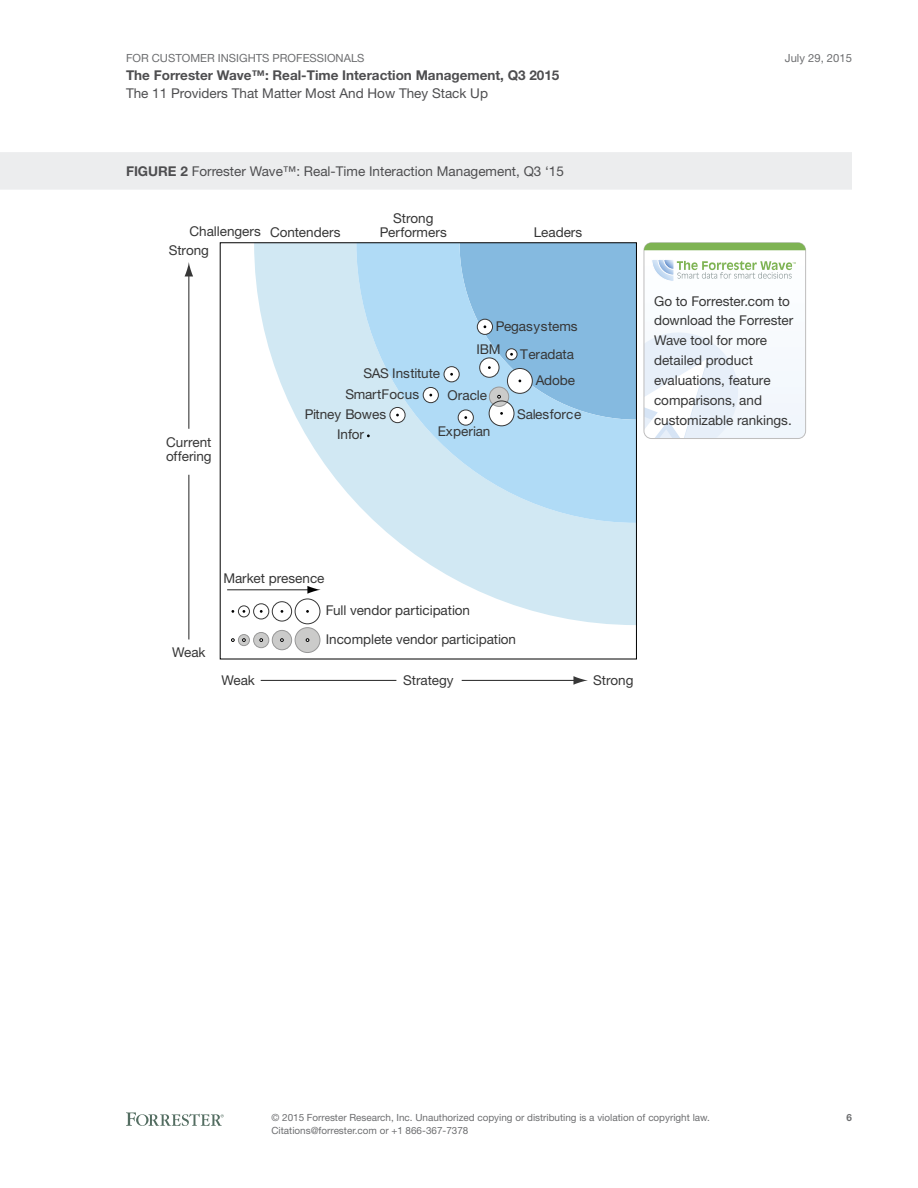
<style>
.page{position:relative;width:918px;height:1188px;background:#fff}
.page>*{position:absolute;margin:0;border:0;box-sizing:border-box;transform-origin:0 0}
.t1{font:13.5px/19.8px "Helvetica Neue LT Std";letter-spacing:-.005em;color:#363636}
.t2{font:13.5px "Helvetica Neue LT Std";color:#4e4e50}
.t3{font:700 13.5px "Helvetica Neue LT Std";color:#4e4e50}
.t4{font:11.25px "Helvetica Neue LT Std";color:#6d6e70}
.t5{font:9.9px/12.8px "Helvetica Neue LT Std";color:#6d6e70}
.t6{font:700 9.9px "Helvetica Neue LT Std";color:#6d6e70}
.s1{font-weight:700}
</style>
<div class="page">
<svg style="left:126px;top:1112px;width:98px;height:14px"></svg>
<div style="left:0;top:152px;width:852px;height:38px;background:#ecedee"></div>
<svg style="left:254px;top:244px;width:381px;height:381px;fill:#d1e8f3"></svg>
<svg style="left:356px;top:244px;width:279px;height:279px;background:#bcdff4"></svg>
<hr style="left:261px;top:680px;width:135px;height:1px;background:#373737">
<hr style="left:462px;top:680px;width:114px;height:1px;background:#373737">
<svg style="left:573px;top:676px;width:15px;height:9px"></svg>
<hr style="left:188px;top:475px;width:1px;height:164px;background:#373737">
<hr style="left:188px;top:274px;width:1px;height:155px;background:#373737">
<svg style="left:185px;top:262px;width:8px;height:14px"></svg>
<svg style="left:644px;top:243px;width:162px;height:196px"></svg>
<svg style="left:489px;top:401px;width:25px;height:25px"></svg>
<hr style="left:227px;top:589px;width:83px;height:1px;background:#373737">
<svg style="left:307px;top:586px;width:14px;height:8px"></svg>
<div style="left:238px;top:606px;width:12px;height:11px;border:1px solid #373737;border-radius:50%"></div>
<div style="left:254px;top:604px;width:15px;height:15px;background:#fff;border-radius:50%"></div>
<div style="left:253px;top:604px;width:16px;height:15px;border:1px solid #373737;border-radius:50%"></div>
<div style="left:272px;top:602px;width:20px;height:19px;background:#fff;border-radius:50%"></div>
<div style="left:272px;top:601px;width:20px;height:20px;border:1px solid #373737;border-radius:50%"></div>
<div style="left:295px;top:599px;width:25px;height:25px;background:#fff;border-radius:50%"></div>
<div style="left:295px;top:599px;width:25px;height:25px;border:1px solid #373737;border-radius:50%"></div>
<svg style="left:231px;top:638px;width:4px;height:4px"></svg>
<div style="left:238px;top:635px;width:11px;height:11px;background:#cbcbca;border-radius:50%"></div>
<div style="left:238px;top:634px;width:12px;height:12px;border:1px solid #979797;border-radius:50%"></div>
<svg style="left:242px;top:638px;width:4px;height:4px"></svg>
<svg style="left:254px;top:632px;width:15px;height:16px"></svg>
<div style="left:253px;top:632px;width:16px;height:16px;border:1px solid #979797;border-radius:50%"></div>
<div style="left:272px;top:630px;width:20px;height:20px;background:#cbcbca;border-radius:50%"></div>
<div style="left:272px;top:630px;width:20px;height:20px;border:1px solid #979797;border-radius:50%"></div>
<svg style="left:280px;top:638px;width:4px;height:4px"></svg>
<div style="left:295px;top:628px;width:25px;height:25px;background:#cbcbca;border-radius:50%"></div>
<div style="left:295px;top:627px;width:25px;height:26px;border:1px solid #979797;border-radius:50%"></div>
<svg style="left:306px;top:638px;width:3px;height:4px"></svg>
<svg style="left:390px;top:407px;width:15px;height:16px"></svg>
<div style="left:390px;top:407px;width:15px;height:16px;border:1px solid #373737;border-radius:50%"></div>
<svg style="left:423px;top:387px;width:15px;height:16px"></svg>
<div style="left:423px;top:387px;width:16px;height:16px;border:1px solid #373737;border-radius:50%"></div>
<div style="left:444px;top:367px;width:15px;height:15px;background:#fff;border-radius:50%"></div>
<div style="left:444px;top:366px;width:15px;height:16px;border:1px solid #373737;border-radius:50%"></div>
<div style="left:458px;top:410px;width:15px;height:15px;background:#fff;border-radius:50%"></div>
<div style="left:458px;top:410px;width:16px;height:15px;border:1px solid #373737;border-radius:50%"></div>
<div style="left:489px;top:401px;width:25px;height:25px;border:1px solid #373737;border-radius:50%"></div>
<svg style="left:460px;top:243px;width:176px;height:177px;background:#90c0e2"></svg>
<p class="t4" style="left:126px;top:51px;width:240px">For Customer Insights Professionals</p>
<p class="t3" style="left:126px;top:67px;width:435px">The Forrester Wave™: Real-Time Interaction Management, Q3 2015</p>
<p class="t2" style="left:126px;top:85px;width:364px">The 11 Providers That M atter M ost And H ow They Stack Up</p>
<p class="t2" style="left:126px;top:163px;width:439px"><span class="s1">FIGURE 2</span> Forrester Wave™: Real-Time Interaction M anagement, Q3 ‘15</p>
<p class="t1" style="left:189px;top:221px;width:73px">Challengers</p>
<p class="t1" style="left:169px;top:240px;width:42px">Strong</p>
<p class="t1" style="left:380px;top:211px;width:68px;line-height:13.8px;text-align:center">Strong<br>Performers</p>
<p class="t1" style="left:270px;top:222px;width:72px">Contenders</p>
<p class="t1" style="left:534px;top:222px;width:50px">Leaders</p>
<p class="t1" style="left:166px;top:435px;width:47px;line-height:13.8px">Current offering</p>
<p class="t1" style="left:496px;top:316px;width:83px">Pegasystems</p>
<p class="t1" style="left:345px;top:362px;width:96px;line-height:21px;text-indent:18px">SAS Institute<br>SmartFocus</p>
<p class="t1" style="left:476px;top:340px;width:26px">IBM</p>
<p class="t1" style="left:448px;top:385px;width:41px">Oracle</p>
<p class="t1" style="left:520px;top:344px;width:55px">Teradata</p>
<p class="t1" style="left:536px;top:371px;width:41px">Adobe</p>
<p class="t1" style="left:305px;top:404px;width:83px">Pitney Bowes</p>
<p class="t1" style="left:517px;top:404px;width:66px">Salesforce</p>
<p class="t1" style="left:337px;top:424px;width:28px">Infor</p>
<p class="t1" style="left:438px;top:422px;width:54px">Experian</p>
<p class="t4" style="left:785px;top:51px;width:69px">July 29, 2015</p>
<p class="t1" style="left:654px;top:291px;width:141px">Go to Forrester.com to download the Forrester<br>Wave tool for more detailed product evaluations, feature comparisons, and customizable rankings.</p>
<p class="t1" style="left:172px;top:642px;width:35px">Weak</p>
<p class="t1" style="left:223px;top:568px;width:103px">Market presence</p>
<p class="t1" style="left:326px;top:596px;width:192px;line-height:28.7px">Full vendor participation<br>Incomplete vendor participation</p>
<p class="t1" style="left:221px;top:670px;width:35px">Weak</p>
<p class="t1" style="left:403px;top:670px;width:52px">Strategy</p>
<p class="t1" style="left:593px;top:670px;width:42px">Strong</p>
<p class="t5" style="left:272px;top:1111px;width:440px">© 2015 Forrester Research, Inc. Unauthorized copying or distributing is a violation of copyright law.<br>Citations@forrester.com or +1 866-367-7378</p>
<p class="t6" style="left:846px;top:1112px;width:7px">6</p>
</div>
